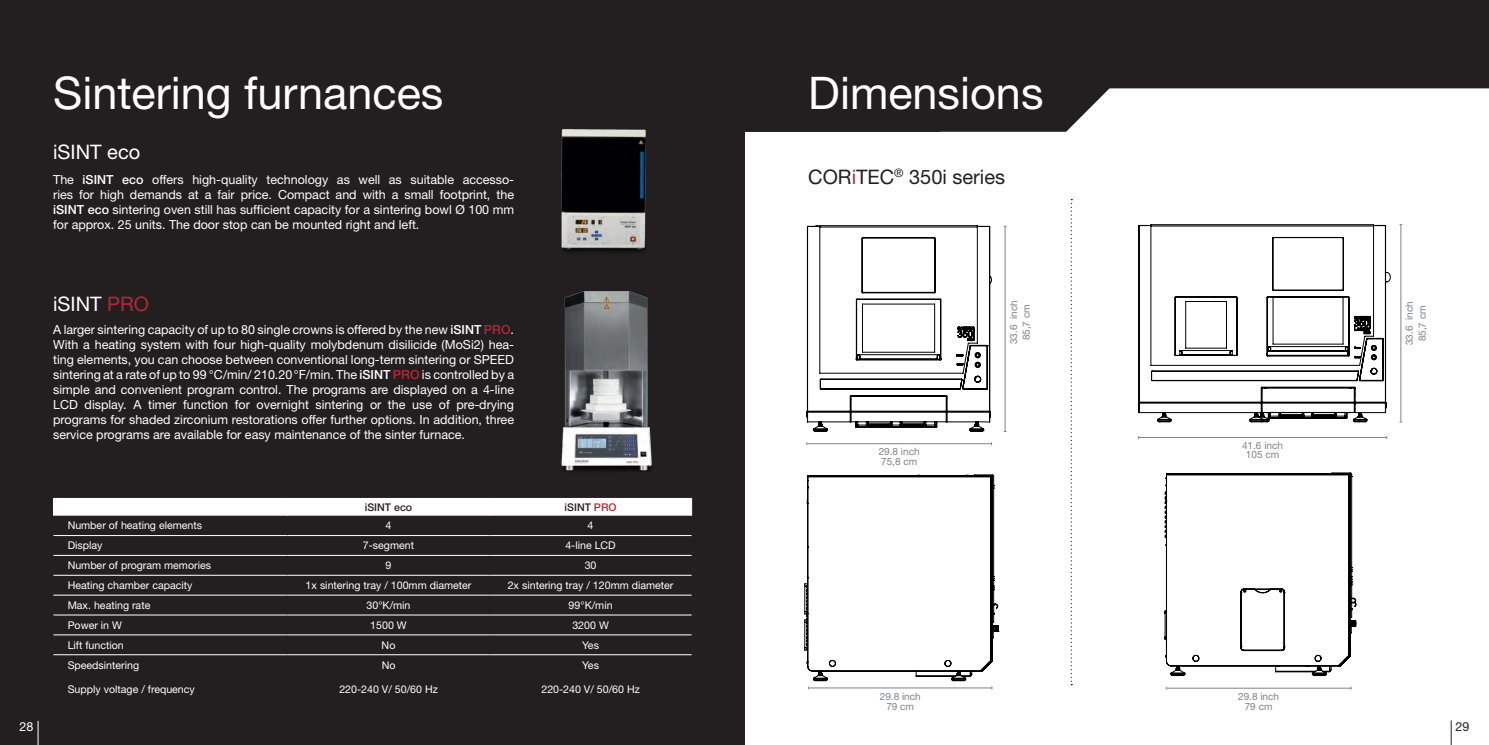
<style>
.page{position:relative;width:1489px;height:745px;background:#fff}
.page>*{position:absolute;margin:0;border:0;box-sizing:border-box;transform-origin:0 0}
.t1{font:45px "Helvetica Neue LT Pro";color:#fff}
.t2{font:20px "Helvetica Neue LT Pro";color:#231f20}
.t3{font:20px "Helvetica Neue LT Pro";color:#fff}
.t4{font:12.5px/15px "Helvetica Neue LT Pro";color:#fff;text-align:justify}
.t5{font:12.5px "Helvetica Neue LT Pro";color:#231f20}
.t6{font:10.62px "Helvetica Neue LT Pro";color:#fff}
.t7{font:500 10.62px "Helvetica Neue LT Pro";color:#231f20}
.t8{font:10px "Helvetica Neue LT Pro";color:#808285}
.s1{font-weight:500}
.s2{color:#b12938}
.s3{font-weight:500;color:#b12938}
.s4{color:#af2a34}
</style>
<div class="page">
<div style="left:0;top:0;width:744px;height:744px;background:#231f20"></div>
<svg style="left:1450px;top:720px;width:1px;height:24px"></svg>
<svg style="left:38px;top:720px;width:1px;height:24px"></svg>
<svg style="left:806px;top:225px;width:186px;height:207px"></svg>
<hr style="left:1004px;top:226px;width:1px;height:205px;background:#808285">
<hr style="left:807px;top:443px;width:184px;height:1px;background:#808285">
<svg style="left:1137px;top:224px;width:253px;height:198px"></svg>
<hr style="left:1400px;top:224px;width:1px;height:197px;background:#808285">
<hr style="left:1139px;top:437px;width:247px;height:1px;background:#808285">
<svg style="left:804px;top:474px;width:195px;height:206px"></svg>
<hr style="left:809px;top:687px;width:183px;height:1px;background:#808285">
<svg style="left:1164px;top:472px;width:192px;height:203px"></svg>
<hr style="left:1166px;top:687px;width:185px;height:1px;background:#808285">
<svg style="left:1070px;top:199px;width:2px;height:483px"></svg>
<img style="left:561px;top:129px;width:85px;height:123px">
<img style="left:561px;top:291px;width:91px;height:180px">
<svg style="left:744px;top:0;width:744px;height:132px;fill:#231f20"></svg>
<div style="left:53px;top:497px;width:639px;height:18px;background:#fff"></div>
<hr style="left:53px;top:535px;width:234px;height:1px;background:#fff">
<hr style="left:287px;top:535px;width:202px;height:1px;background:#fff">
<hr style="left:489px;top:535px;width:202px;height:1px;background:#fff">
<hr style="left:53px;top:554px;width:234px;height:1px;background:#fff">
<hr style="left:53px;top:574px;width:234px;height:1px;background:#fff">
<hr style="left:53px;top:594px;width:234px;height:1px;background:#fff">
<hr style="left:287px;top:554px;width:202px;height:1px;background:#fff">
<hr style="left:287px;top:574px;width:202px;height:1px;background:#fff">
<hr style="left:287px;top:594px;width:202px;height:1px;background:#fff">
<hr style="left:489px;top:554px;width:202px;height:1px;background:#fff">
<hr style="left:489px;top:574px;width:202px;height:1px;background:#fff">
<hr style="left:489px;top:594px;width:202px;height:1px;background:#fff">
<hr style="left:53px;top:614px;width:234px;height:1px;background:#fff">
<hr style="left:287px;top:614px;width:202px;height:1px;background:#fff">
<hr style="left:489px;top:614px;width:202px;height:1px;background:#fff">
<hr style="left:53px;top:634px;width:234px;height:1px;background:#fff">
<hr style="left:287px;top:634px;width:202px;height:1px;background:#fff">
<hr style="left:489px;top:634px;width:202px;height:1px;background:#fff">
<hr style="left:53px;top:654px;width:234px;height:1px;background:#fff">
<hr style="left:287px;top:654px;width:202px;height:1px;background:#fff">
<hr style="left:489px;top:654px;width:202px;height:1px;background:#fff">
<h1 class="t1" style="left:53px;top:65px;width:392px">Sintering furnances</h1>
<h1 class="t1" style="left:808px;top:65px;width:237px">Dimensions</h1>
<h2 class="t3" style="left:53px;top:139px;width:89px">iSINT eco</h2>
<p class="t4" style="left:53px;top:172px;width:462px">The <span class="s1">iSINT eco</span> offers high-quality technology as well as suitable accesso&shy;ries for high demands at a fair price. Compact and with a small footprint, the <span class="s1">iSINT eco</span> sintering oven still has sufficient capacity for a sintering bowl Ø 100 mm for approx. 25 units. The door stop can be mounted right and left.</p>
<h2 class="t3" style="left:53px;top:291px;width:97px">iSINT <span class="s2">PRO</span></h2>
<p class="t4" style="left:53px;top:322px;width:462px">A larger sintering capacity of up to 80 single crowns is offered by the new <span class="s1">iSINT</span> <span class="s3">PRO</span>.<br>With a heating system with four high-quality molybdenum disilicide (MoSi2) hea&shy;ting elements, you can choose between conventional long-term sintering or SPEED sintering at a rate of up to 99 °C/min/ 210.20 °F/min. The <span class="s1">iSINT</span> <span class="s3">PRO</span> is controlled by a simple and convenient program control. The programs are displayed on a 4-line LCD display. A timer function for overnight sintering or the use of pre-drying programs for shaded zirconium restorations offer further options. In addition, three service programs are available for easy maintenance of the sinter furnace.</p>
<p class="t7" style="left:365px;top:500px;width:49px">iSINT eco</p>
<p class="t7" style="left:564px;top:500px;width:53px">iSINT <span class="s4">PRO</span></p>
<p class="t6" style="left:68px;top:518px;width:136px">Number of heating elements</p>
<p class="t6" style="left:385px;top:518px;width:7px">4</p>
<p class="t6" style="left:587px;top:518px;width:7px">4</p>
<p class="t6" style="left:68px;top:538px;width:36px">Display</p>
<p class="t6" style="left:363px;top:538px;width:53px">7-segment</p>
<p class="t6" style="left:565px;top:538px;width:52px">4-line LCD</p>
<p class="t6" style="left:68px;top:558px;width:145px">Number of program memories</p>
<p class="t6" style="left:385px;top:558px;width:7px">9</p>
<p class="t6" style="left:584px;top:558px;width:13px">30</p>
<p class="t6" style="left:68px;top:578px;width:126px">Heating chamber capacity</p>
<p class="t6" style="left:305px;top:578px;width:167px">1x sintering tray / 100mm diameter</p>
<p class="t6" style="left:507px;top:578px;width:167px">2x sintering tray / 120mm diameter</p>
<p class="t6" style="left:68px;top:598px;width:84px">Max. heating rate</p>
<p class="t6" style="left:366px;top:598px;width:46px">30°K/min</p>
<p class="t6" style="left:568px;top:598px;width:46px">99°K/min</p>
<p class="t6" style="left:68px;top:618px;width:56px">Power in W</p>
<p class="t6" style="left:370px;top:618px;width:38px">1500 W</p>
<p class="t6" style="left:572px;top:618px;width:38px">3200 W</p>
<p class="t6" style="left:68px;top:638px;width:58px">Lift function</p>
<p class="t6" style="left:381px;top:638px;width:15px">No</p>
<p class="t6" style="left:582px;top:638px;width:18px">Yes</p>
<p class="t6" style="left:68px;top:658px;width:73px">Speedsintering</p>
<p class="t6" style="left:381px;top:658px;width:15px">No</p>
<p class="t6" style="left:582px;top:658px;width:18px">Yes</p>
<p class="t6" style="left:68px;top:681px;width:129px">Supply voltage / frequency</p>
<p class="t6" style="left:339px;top:681px;width:100px">220-240 V/ 50/60 Hz</p>
<p class="t6" style="left:541px;top:681px;width:100px">220-240 V/ 50/60 Hz</p>
<h2 class="t2" style="left:808px;top:164px;width:198px">COR<span class="s2">i</span>TEC<sup>®</sup> 350i series</h2>
<p class="t8" style="left:878px;top:445px;width:42px">29.8 inch</p>
<p class="t8" style="left:881px;top:455px;width:38px">75,8 cm</p>
<p class="t8" style="left:1007px;top:344px;width:45px;rotate:-90deg">33.6 inch</p>
<p class="t8" style="left:1020px;top:340px;width:38px;rotate:-90deg">85,7 cm</p>
<p class="t8" style="left:1241px;top:439px;width:42px">41.6 inch</p>
<p class="t8" style="left:1245px;top:448px;width:35px">105 cm</p>
<p class="t8" style="left:879px;top:689px;width:42px">29.8 inch</p>
<p class="t8" style="left:1238px;top:689px;width:42px">29.8 inch</p>
<p class="t8" style="left:886px;top:700px;width:29px">79 cm</p>
<p class="t8" style="left:1244px;top:700px;width:29px">79 cm</p>
<p class="t8" style="left:1402px;top:345px;width:45px;rotate:-90deg">33.6 inch</p>
<p class="t8" style="left:1415px;top:341px;width:38px;rotate:-90deg">85,7 cm</p>
<p class="t4" style="left:19px;top:718px;width:15px">28</p>
<p class="t5" style="left:1455px;top:718px;width:15px">29</p>
</div>
